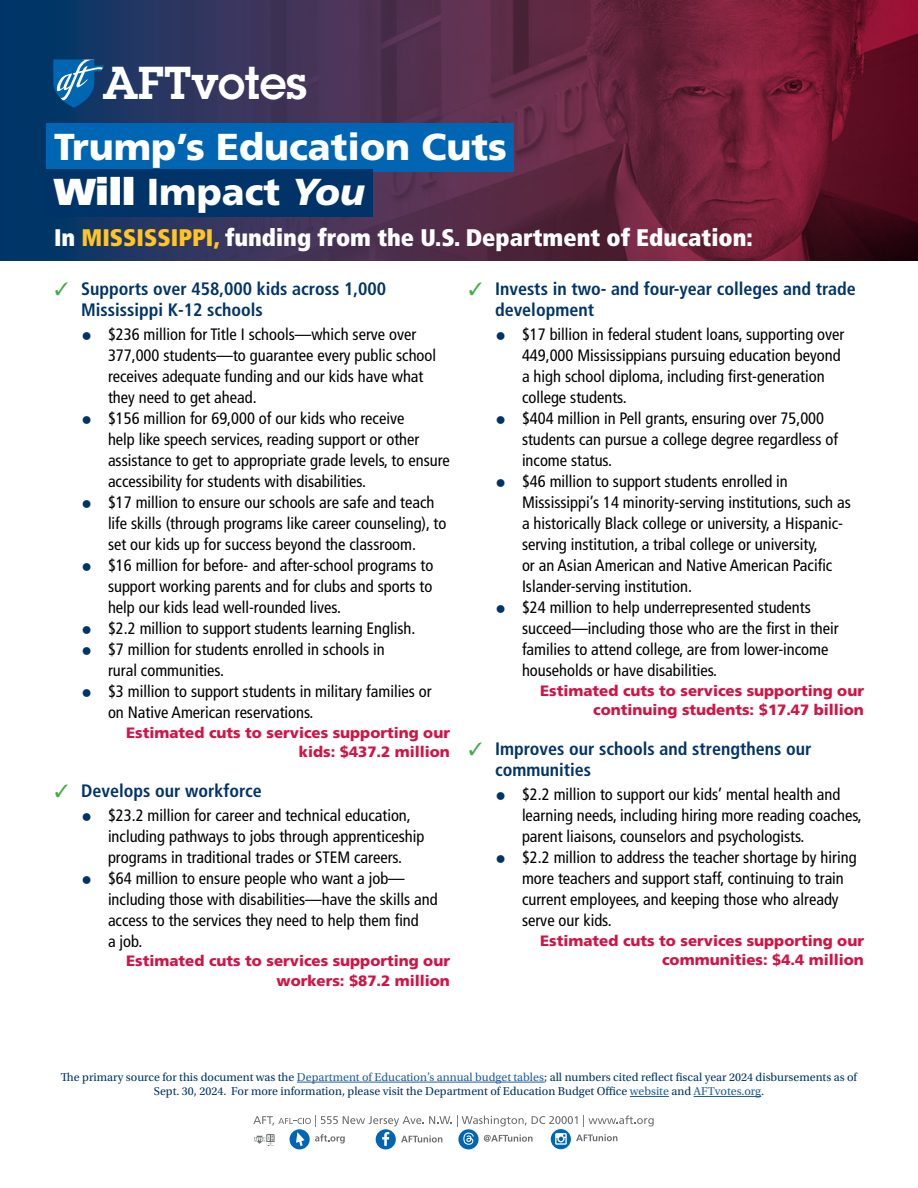
<style>
.page{position:relative;width:918px;height:1188px;background:#fff}
.page>*{position:absolute;margin:0;border:0;box-sizing:border-box;transform-origin:0 0}
.t1{font:600 45.15px "Lubalin Graph Std";color:#fff}
.t2{font:900 37.5px/45px "Frutiger LT Std";color:#fff}
.t3{font:900 condensed 24px "Frutiger LT Std";color:#fff}
.t4{font:700 condensed 18px/21.6px "Frutiger LT Std";color:#003468}
.t5{font:condensed 16.5px "Frutiger LT Std";color:#000}
.t6{font:900 15px/19.5px "Frutiger LT Std";color:#d31245;text-align:right}
.t7{font:12px/14.4px "Utopia Std";color:#003468;text-align:center}
.s1{font-style:inherit}
.s2{font-style:italic}
.s3{color:#ffc425}
.s4{color:#003468}
.s5{color:#215e9e}
</style>
<div class="page">
<hr style="left:297px;top:1082px;width:247px;height:1px;background:#215e9e">
<hr style="left:630px;top:1096px;width:39px;height:1px;background:#215e9e">
<hr style="left:694px;top:1096px;width:67px;height:1px;background:#215e9e">
<img style="left:0;top:0;width:918px;height:261px">
<svg style="left:53px;top:60px;width:51px;height:48px;background:#276ca4"></svg>
<div style="left:46px;top:124px;width:468px;height:48px;background:#0066b3"></div>
<div style="left:46px;top:169px;width:327px;height:48px;background:#003468"></div>
<div style="left:458px;top:1129px;width:21px;height:20px;background:#0066b3;border-radius:50%"></div>
<div style="left:551px;top:1129px;width:20px;height:20px;background:#0066b3;border-radius:50%"></div>
<div style="left:376px;top:1129px;width:20px;height:20px;background:#0066b3;border-radius:50%"></div>
<div style="left:290px;top:1129px;width:20px;height:20px;background:#0066b3;border-radius:50%"></div>
<svg style="left:253px;top:1115px;width:401px;height:31px"></svg>
<h1 class="t1" style="left:103px;top:53px;width:206px">AFTvotes</h1>
<h2 class="t2" style="left:104px;top:124px;width:404px;text-indent:-50px">Trump’s Education Cuts ll Impact You</h2>
<h2 class="t2" style="left:54px;top:169px;width:313px"><span class="s1">Will</span> Impact <span class="s2">You</span></h2>
<h3 class="t3" style="left:54px;top:223px;width:700px">In <span class="s3">MISSISSIPPI,</span> funding from the U.S. Department of Education:</h3>
<p class="t4" style="left:81px;top:278px;width:307px">Supports over 458,000 kids across 1,000<br>Mississippi K-12 schools</p>
<p class="t5" style="left:81px;top:325px;width:337px"><span class="s4">⚫</span> $236 million for Title I schools—which serve over</p>
<p class="t5" style="left:108px;top:346px;width:330px">377,000 students—to guarantee every public school</p>
<p class="t5" style="left:108px;top:367px;width:317px">receives adequate funding and our kids have what</p>
<p class="t5" style="left:108px;top:388px;width:150px">they need to get ahead.</p>
<p class="t5" style="left:81px;top:409px;width:325px"><span class="s4">⚫</span> $156 million for 69,000 of our kids who receive</p>
<p class="t5" style="left:108px;top:430px;width:313px">help like speech services, reading support or other</p>
<p class="t5" style="left:108px;top:451px;width:343px">assistance to get to appropriate grade levels, to ensure</p>
<p class="t5" style="left:108px;top:472px;width:260px">accessibility for students with disabilities.</p>
<p class="t5" style="left:81px;top:493px;width:355px"><span class="s4">⚫</span> $17 million to ensure our schools are safe and teach</p>
<p class="t5" style="left:108px;top:514px;width:340px">life skills (through programs like career counseling), to</p>
<p class="t5" style="left:108px;top:535px;width:310px">set our kids up for success beyond the classroom.</p>
<p class="t5" style="left:81px;top:556px;width:354px"><span class="s4">⚫</span> $16 million for before- and after-school programs to</p>
<p class="t5" style="left:108px;top:577px;width:326px">support working parents and for clubs and sports to</p>
<p class="t5" style="left:108px;top:598px;width:234px">help our kids lead well-rounded lives.</p>
<p class="t5" style="left:81px;top:619px;width:336px"><span class="s4">⚫</span> $2.2 million to support students learning English.</p>
<p class="t5" style="left:81px;top:640px;width:305px"><span class="s4">⚫</span> $7 million for students enrolled in schools in</p>
<p class="t5" style="left:108px;top:661px;width:118px">rural communities.</p>
<p class="t5" style="left:81px;top:682px;width:352px"><span class="s4">⚫</span> $3 million to support students in military families or</p>
<p class="t5" style="left:108px;top:703px;width:207px">on Native American reservations.</p>
<p class="t6" style="left:126px;top:723px;width:325px">Estimated cuts to services supporting our kids: $437.2 million</p>
<p class="t4" style="left:81px;top:780px;width:182px">Develops our workforce</p>
<p class="t5" style="left:81px;top:805px;width:331px"><span class="s4">⚫</span> $23.2 million for career and technical education,</p>
<p class="t5" style="left:108px;top:826px;width:318px">including pathways to jobs through apprenticeship</p>
<p class="t5" style="left:108px;top:847px;width:296px">programs in traditional trades or STEM careers.</p>
<p class="t5" style="left:81px;top:868px;width:325px"><span class="s4">⚫</span> $64 million to ensure people who want a job—</p>
<p class="t5" style="left:108px;top:889px;width:331px">including those with disabilities—have the skills and</p>
<p class="t5" style="left:108px;top:910px;width:312px">access to the services they need to help them find</p>
<p class="t5" style="left:108px;top:931px;width:36px">a job.</p>
<p class="t6" style="left:126px;top:951px;width:325px">Estimated cuts to services supporting our workers: $87.2 million</p>
<p class="t4" style="left:495px;top:278px;width:362px">Invests in two- and four-year colleges and trade development</p>
<p class="t5" style="left:495px;top:325px;width:351px"><span class="s4">⚫</span> $17 billion in federal student loans, supporting over</p>
<p class="t5" style="left:522px;top:346px;width:320px">449,000 Mississippians pursuing education beyond</p>
<p class="t5" style="left:522px;top:367px;width:304px">a high school diploma, including first-generation</p>
<p class="t5" style="left:522px;top:388px;width:106px">college students.</p>
<p class="t5" style="left:495px;top:409px;width:331px"><span class="s4">⚫</span> $404 million in Pell grants, ensuring over 75,000</p>
<p class="t5" style="left:522px;top:430px;width:318px">students can pursue a college degree regardless of</p>
<p class="t5" style="left:522px;top:451px;width:92px">income status.</p>
<p class="t5" style="left:495px;top:472px;width:294px"><span class="s4">⚫</span> $46 million to support students enrolled in</p>
<p class="t5" style="left:522px;top:493px;width:330px">Mississippi’s 14 minority-serving institutions, such as</p>
<p class="t5" style="left:522px;top:514px;width:322px">a historically Black college or university, a Hispanic-</p>
<p class="t5" style="left:522px;top:535px;width:297px">serving institution, a tribal college or university,</p>
<p class="t5" style="left:522px;top:556px;width:312px">or an Asian American and Native American Pacific</p>
<p class="t5" style="left:522px;top:577px;width:172px">Islander-serving institution.</p>
<p class="t5" style="left:495px;top:598px;width:317px"><span class="s4">⚫</span> $24 million to help underrepresented students</p>
<p class="t5" style="left:522px;top:619px;width:318px">succeed—including those who are the first in their</p>
<p class="t5" style="left:522px;top:640px;width:308px">families to attend college, are from lower-income</p>
<p class="t5" style="left:522px;top:661px;width:197px">households or have disabilities.</p>
<p class="t6" style="left:540px;top:681px;width:325px">Estimated cuts to services supporting our continuing students: $17.47 billion</p>
<p class="t4" style="left:495px;top:738px;width:318px">Improves our schools and strengthens our communities</p>
<p class="t5" style="left:495px;top:785px;width:347px"><span class="s4">⚫</span> $2.2 million to support our kids’ mental health and</p>
<p class="t5" style="left:522px;top:806px;width:341px">learning needs, including hiring more reading coaches,</p>
<p class="t5" style="left:522px;top:827px;width:284px">parent liaisons, counselors and psychologists.</p>
<p class="t5" style="left:495px;top:848px;width:363px"><span class="s4">⚫</span> $2.2 million to address the teacher shortage by hiring</p>
<p class="t5" style="left:522px;top:869px;width:323px">more teachers and support staff, continuing to train</p>
<p class="t5" style="left:522px;top:890px;width:318px">current employees, and keeping those who already</p>
<p class="t5" style="left:522px;top:911px;width:91px">serve our kids.</p>
<p class="t6" style="left:540px;top:931px;width:325px">Estimated cuts to services supporting our communities: $4.4 million</p>
<p class="t7" style="left:61px;top:1070px;width:798px">The primary source for this document was the <span class="s5">Department of Education’s annual budget tables</span>; all numbers cited reflect fiscal year 2024 disbursements as of<br>Sept. 30, 2024. For more information, please visit the Department of Education Budget Office <span class="s5">website</span> and <span class="s5">AFTvotes.org</span>.</p>
</div>
